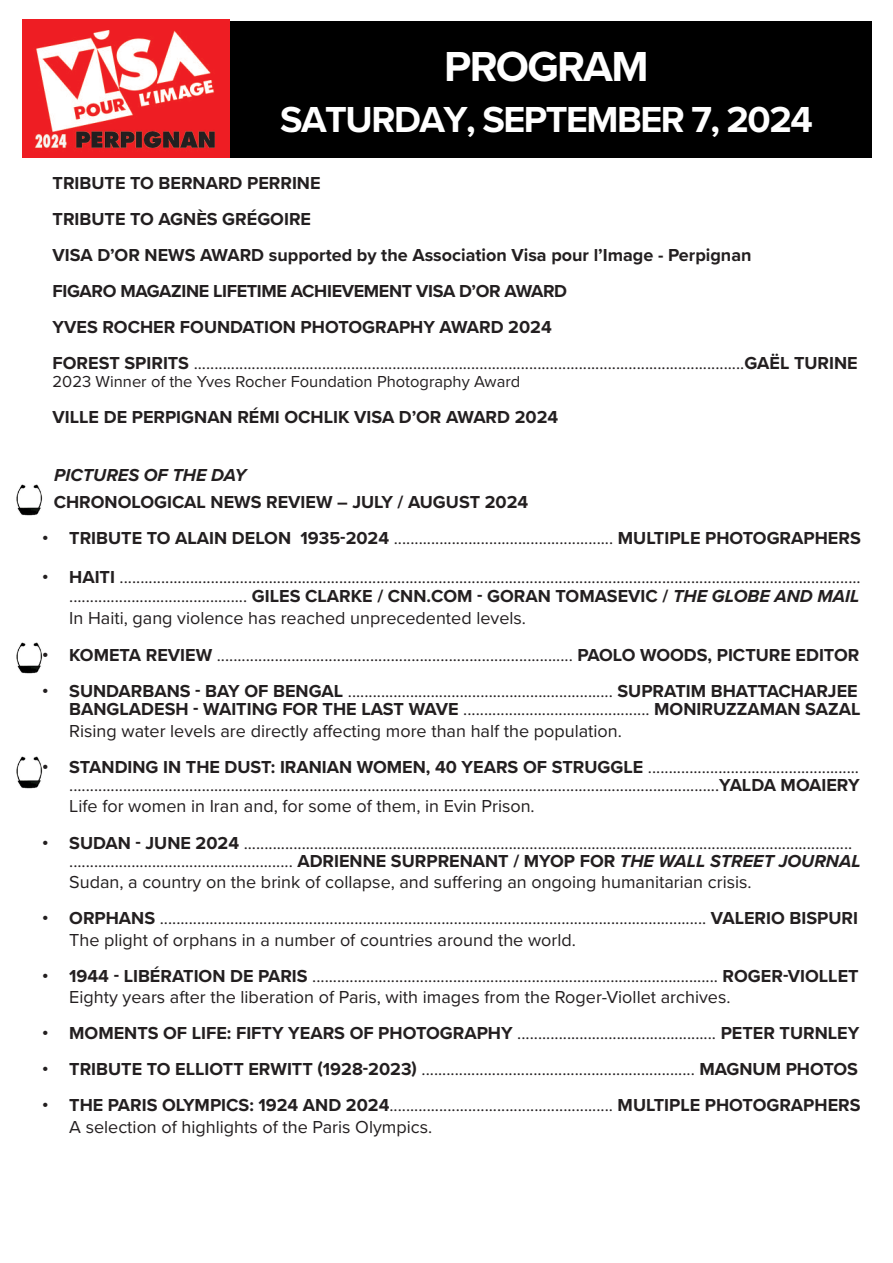
<style>
.page{position:relative;width:893px;height:1263px;background:#fff}
.page>*{position:absolute;margin:0;border:0;box-sizing:border-box;transform-origin:0 0}
.NOM{font:700 43.5px "Proxima Nova";letter-spacing:-.04em;color:#fff}
.NOM-2{font:700 37.5px "Proxima Nova";letter-spacing:-.04em;color:#fff}
.t1{font:18px/18px "Proxima Nova";color:#231f20}
.t2{font:700 18px/36px "Proxima Nova";color:#231f20}
.t3{font:700 18px "Proxima Nova";letter-spacing:-.02em;color:#231f20}
.t4{font:italic 700 18px "Proxima Nova";color:#231f20}
.t5{font:16.5px "Proxima Nova";color:#231f20}
.s1{font-weight:700}
.s2{font-weight:700;font-style:italic}
.s3{font-weight:400}
</style>
<div class="page">
<div style="left:221px;top:21px;width:651px;height:136px;background:#000"></div>
<img style="left:22px;top:20px;width:207px;height:137px">
<img style="left:17px;top:484px;width:25px;height:31px">
<img style="left:17px;top:642px;width:25px;height:31px">
<img style="left:17px;top:757px;width:25px;height:31px">
<p class="NOM" style="left:444px;top:34px;width:206px">PROGRAM</p>
<p class="NOM-2" style="left:280px;top:91px;width:534px">SATURDAY, SEPTEMBER 7, 2024</p>
<p class="t2" style="left:53px;top:165px;width:269px">TRIBUTE TO BERNARD PERRINE<br>TRIBUTE TO AGNÈS GRÉGOIRE</p>
<p class="t2" style="left:53px;top:237px;width:700px">VISA D’OR NEWS AWARD supported by the Association Visa pour l’Image - Perpignan</p>
<p class="t3" style="left:53px;top:278px;width:516px">FIGARO MAGAZINE LIFETIME ACHIEVEMENT VISA D’OR AWARD</p>
<p class="t2" style="left:53px;top:309px;width:501px">YVES ROCHER FOUNDATION PHOTOGRAPHY AWARD 2024</p>
<p class="t1" style="left:53px;top:353px;width:807px"><span class="s1">FOREST SPIRITS</span> .....................................................................................................................................<span class="s1">GAËL TURINE</span></p>
<p class="t5" style="left:53px;top:369px;width:469px">2023 Winner of the Yves Rocher Foundation Photography Award</p>
<p class="t2" style="left:53px;top:399px;width:507px">VILLE DE PERPIGNAN RÉMI OCHLIK VISA D’OR AWARD 2024</p>
<p class="t4" style="left:54px;top:461px;width:194px">PICTURES OF THE DAY</p>
<p class="t2" style="left:54px;top:483px;width:476px">CHRONOLOGICAL NEWS REVIEW – JULY / AUGUST 2024</p>
<p class="t1" style="left:42px;top:528px;width:820px"><span class="s1">• TRIBUTE TO ALAIN DELON 1935-2024</span> ..................................................... <span class="s1">MULTIPLE PHOTOGRAPHERS</span></p>
<p class="t1" style="left:42px;top:566px;width:820px;line-height:19.5px;text-align:right"><span class="s1">• HAITI</span> ................................................................................................................................................................................... ........................................... <span class="s1">GILES CLARKE / CNN.COM - GORAN TOMASEVIC /</span> <span class="s2">THE GLOBE AND MAIL</span></p>
<p class="t1" style="left:69px;top:608px;width:458px">In Haiti, gang violence has reached unprecedented levels.</p>
<p class="t1" style="left:42px;top:645px;width:819px"><span class="s1">• KOMETA REVIEW</span> ...................................................................................... <span class="s1">PAOLO WOODS, PICTURE EDITOR</span></p>
<p class="t1" style="left:42px;top:681px;width:820px;text-align:right"><span class="s1">• SUNDARBANS - BAY OF BENGAL</span> ................................................................ <span class="s1">SUPRATIM BHATTACHARJEE<br>BANGLADESH - WAITING FOR THE LAST WAVE</span> ............................................. <span class="s1">MONIRUZZAMAN SAZAL</span></p>
<p class="t1" style="left:69px;top:721px;width:554px">Rising water levels are directly affecting more than half the population.</p>
<p class="t1" style="left:42px;top:757px;width:819px;text-align:right"><span class="s1">• STANDING IN THE DUST: IRANIAN WOMEN, 40 YEARS OF STRUGGLE</span> ................................................... .............................................................................................................................................................<span class="s1">YALDA MOAIERY</span></p>
<p class="t1" style="left:69px;top:797px;width:467px">Life for women in Iran and, for some of them, in Evin Prison.</p>
<p class="t1" style="left:69px;top:833px;width:793px;text-indent:-27px"><span class="s1">• SUDAN - JUNE 2024</span> ................................................................................................................................................... ...................................................... <span class="s1">ADRIENNE SURPRENANT / MYOP FOR</span> <span class="s2">THE WALL STREET JOURNAL</span></p>
<p class="t1" style="left:69px;top:872px;width:684px">Sudan, a country on the brink of collapse, and suffering an ongoing humanitarian crisis.</p>
<p class="t1" style="left:69px;top:906px;width:790px;line-height:21.6px;text-indent:-27px"><span class="s1">• ORPHANS</span> .................................................................................................................................... <span class="s1">VALERIO BISPURI<br></span>The plight of orphans in a number of countries around the world.</p>
<p class="t1" style="left:69px;top:964px;width:791px;line-height:21.6px;text-indent:-27px"><span class="s1">• 1944 - LIBÉRATION DE PARIS</span> .................................................................................................. <span class="s1">ROGER-VIOLLET<br></span>Eighty years after the liberation of Paris, with images from the Roger-Viollet archives.</p>
<p class="t2" style="left:42px;top:1015px;width:819px">• MOMENTS OF LIFE: FIFTY YEARS OF PHOTOGRAPHY <span class="s3">................................................</span> PETER TURNLEY</p>
<p class="t1" style="left:42px;top:1059px;width:817px"><span class="s1">• TRIBUTE TO ELLIOTT ERWITT (1928-2023)</span> .................................................................. <span class="s1">MAGNUM PHOTOS</span></p>
<p class="t1" style="left:69px;top:1094px;width:793px;line-height:21.6px;text-indent:-27px"><span class="s1">• THE PARIS OLYMPICS: 1924 AND 2024</span>...................................................... <span class="s1">MULTIPLE PHOTOGRAPHERS<br></span>A selection of highlights of the Paris Olympics.</p>
</div>
